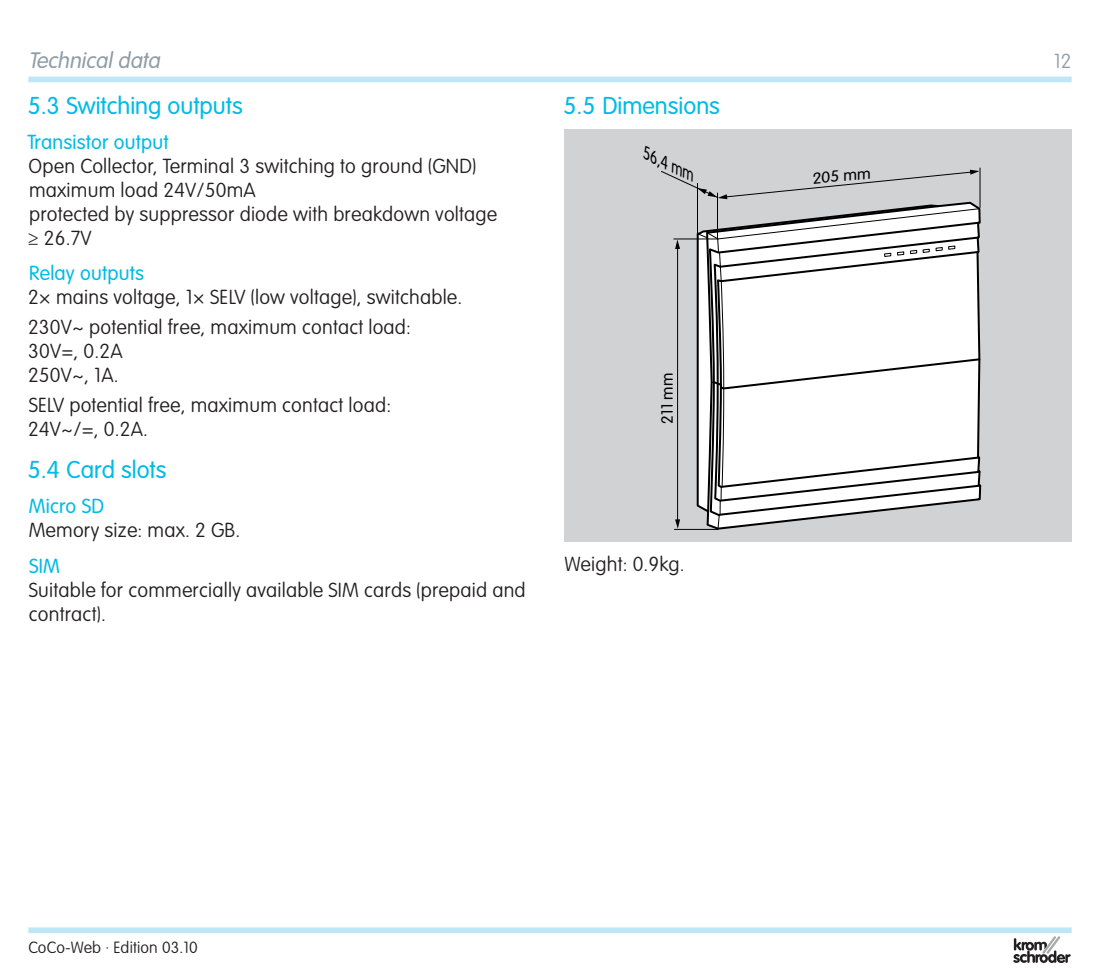
<style>
.page{position:relative;width:1100px;height:970px;background:#fff}
.page>*{position:absolute;margin:0;border:0;box-sizing:border-box;transform-origin:0 0}
.t1{font:300 24px "VAG Rounded Std";color:#00bbe7}
.t2{font:italic 300 22px "VAG Rounded Std";color:#909da7}
.t3{font:100 20px/24px "VAG Rounded Std";letter-spacing:.01em;color:#231f20}
.t4{font:300 20px "VAG Rounded Std";letter-spacing:.01em;color:#00bbe7}
.t5{font:100 20px "VAG Rounded Std";color:#909da7}
.t6{font:italic 300 17.2px "VAG Rounded Std";color:#000;scale:.86 1}
.t7{font:100 16px "VAG Rounded Std";letter-spacing:.01em;color:#231f20}
.t8{font:300 16px "VAG Rounded Std";color:#000}
.t9{font:300 15.6px "VAG Rounded Std";color:#000;scale:1.06 1}
</style>
<div class="page">
<div style="left:28px;top:77px;width:1043px;height:5px;background:#bee6f6"></div>
<div style="left:28px;top:927px;width:1043px;height:6px;background:#bee6f6"></div>
<svg style="left:1013px;top:936px;width:58px;height:26px"></svg>
<div style="left:564px;top:129px;width:507px;height:412px;background:#d1d2d4"></div>
<svg style="left:717px;top:207px;width:263px;height:322px"></svg>
<svg style="left:696px;top:220px;width:285px;height:298px;background:#e5e5e5"></svg>
<hr style="left:717px;top:193px;width:1px;height:46px;background:#000">
<hr style="left:980px;top:168px;width:1px;height:40px;background:#000">
<hr style="left:673px;top:238px;width:45px;height:1px;background:#000">
<hr style="left:674px;top:529px;width:44px;height:1px;background:#000">
<svg style="left:675px;top:519px;width:5px;height:9px"></svg>
<svg style="left:675px;top:239px;width:5px;height:10px"></svg>
<hr style="left:677px;top:247px;width:1px;height:276px;background:#000">
<hr style="left:697px;top:183px;width:1px;height:50px;background:#000">
<svg style="left:661px;top:170px;width:318px;height:29px"></svg>
<p class="t2" style="left:28px;top:48px;width:127px">Technicaldata</p>
<p class="t5" style="left:1054px;top:50px;width:19px">12</p>
<p class="t1" style="left:28px;top:91px;width:216px">5.3 Switching outputs</p>
<p class="t4" style="left:27px;top:131px;width:143px">Transistor output</p>
<p class="t3" style="left:28px;top:155px;width:471px">Open Collector, Terminal 3 switching to ground (GND) maximum load 24V/50mA<br>protected by suppressor diode with breakdown voltage ≥ 26.7V</p>
<p class="t4" style="left:29px;top:262px;width:116px">Relay outputs</p>
<p class="t3" style="left:28px;top:283px;width:436px;line-height:29.6px">2× mains voltage, 1× SELV (low voltage), switchable.<br>230V~ potential free, maximum contact load:</p>
<p class="t3" style="left:28px;top:340px;width:96px">30V=, 0.2A<br>250V~, 1A.</p>
<p class="t3" style="left:28px;top:393px;width:365px">SELV potential free, maximum contact load:<br>24V~/=, 0.2A.</p>
<p class="t1" style="left:28px;top:456px;width:140px">5.4 Card slots</p>
<p class="t4" style="left:29px;top:495px;width:77px">Micro SD</p>
<p class="t3" style="left:29px;top:519px;width:213px">Memory size: max. 2 GB.</p>
<p class="t4" style="left:29px;top:554px;width:32px">SIM</p>
<p class="t3" style="left:29px;top:578px;width:498px">Suitable for commercially available SIM cards (prepaid and contract).</p>
<p class="t1" style="left:564px;top:91px;width:158px">5.5 Dimensions</p>
<p class="t6" style="left:649px;top:144px;width:67px;rotate:25deg">56,4 mm</p>
<p class="t9" style="left:811px;top:170px;width:56px;rotate:-6deg">205 mm</p>
<p class="t8" style="left:658px;top:423px;width:52px;rotate:-90deg">211 mm</p>
<p class="t3" style="left:564px;top:553px;width:122px">Weight: 0.9kg.</p>
<p class="t7" style="left:28px;top:938px;width:171px">CoCo-Web · Edition 03.10</p>
</div>
